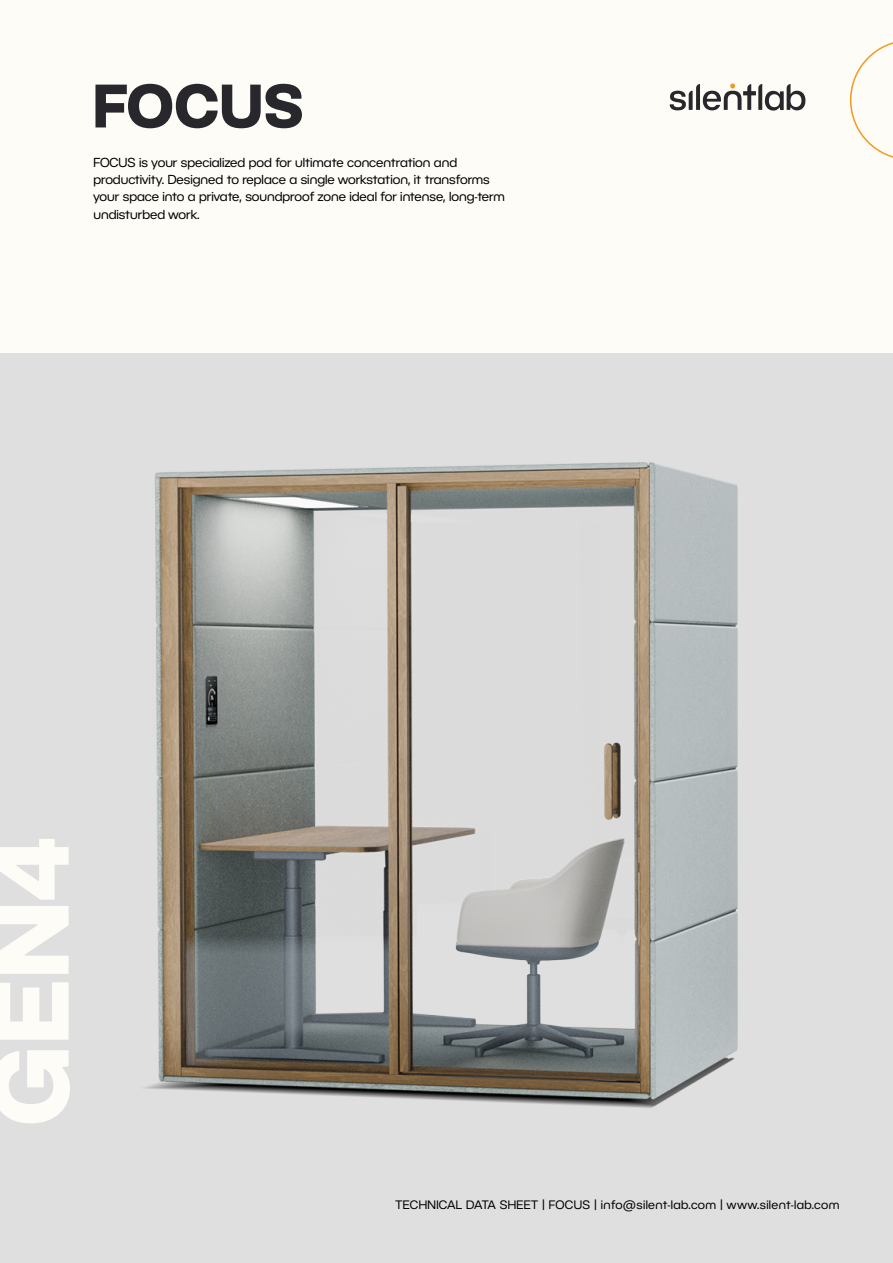
<style>
.page{position:relative;width:893px;height:1263px;background:#fff}
.page>*{position:absolute;margin:0;border:0;box-sizing:border-box;transform-origin:0 0}
.t1{font:700 105px "BC Novatica CYR";color:#fdfcf7}
.t2{font:700 60px "BC Novatica CYR";color:#27272c}
.t3{font:12.75px/17.2px "BC Novatica CYR";color:#000}
.t4{font:12px "BC Novatica CYR";letter-spacing:.03em;color:#000}
</style>
<div class="page">
<div style="left:0;top:0;width:893px;height:355px;background:#fdfcf7"></div>
<svg style="left:670px;top:84px;width:136px;height:27px"></svg>
<svg style="left:850px;top:42px;width:43px;height:116px"></svg>
<div style="left:0;top:354px;width:893px;height:909px;background:#dfdfdf"></div>
<img style="left:144px;top:462px;width:594px;height:646px">
<h2 class="t2" style="left:92px;top:68px;width:213px">FOCUS</h2>
<p class="t3" style="left:93px;top:153px;width:413px">FOCUS is your specialized pod for ultimate concentration and productivity. Designed to replace a single workstation, it transforms your space into a private, soundproof zone ideal for intense, long-term undisturbed work.</p>
<h1 class="t1" style="left:-36px;top:1126px;width:290px;rotate:-90deg">GEN4</h1>
<p class="t4" style="left:395px;top:1197px;width:445px">TECHNICAL DATA SHEET | FOCUS | info@silent-lab.com | www.silent-lab.com</p>
</div>
